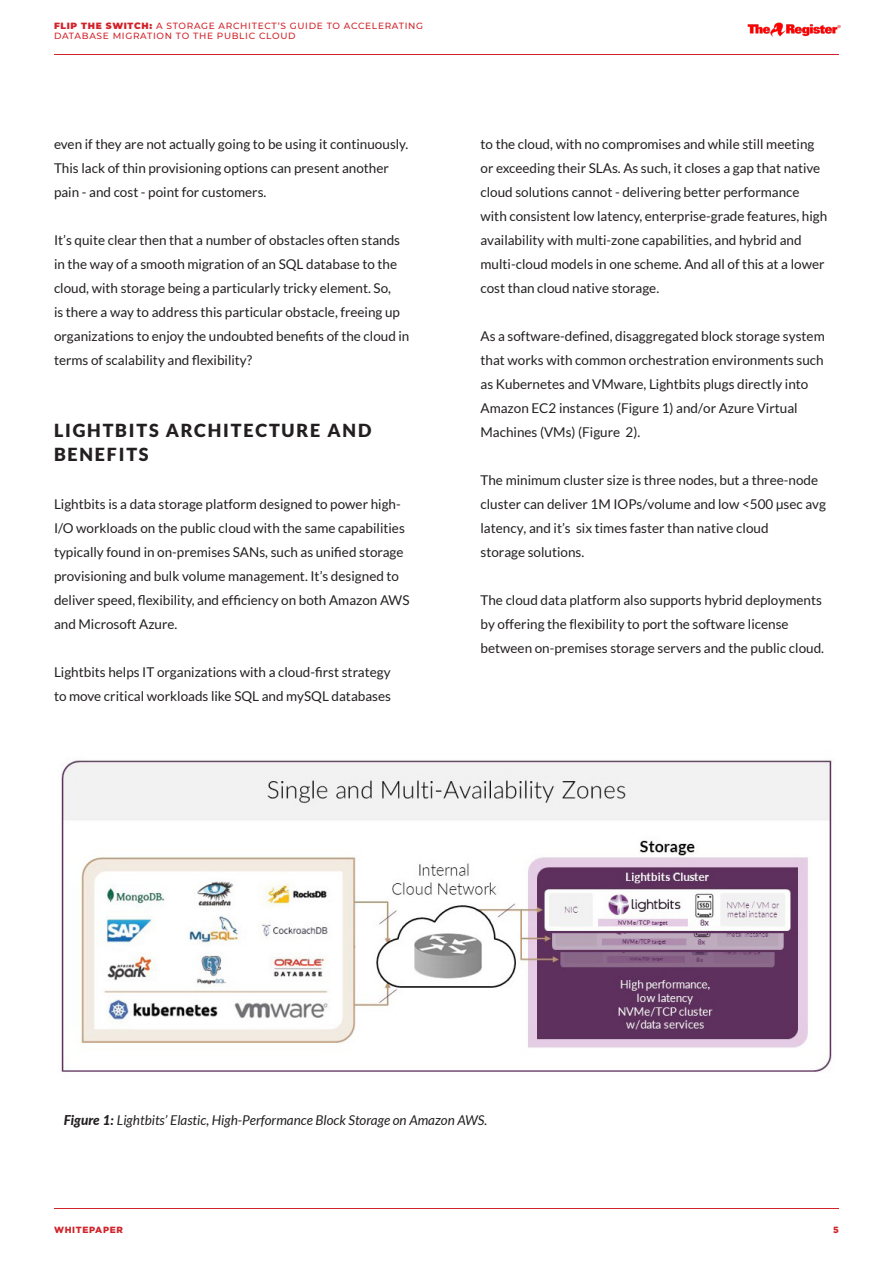
<style>
.page{position:relative;width:893px;height:1263px;background:#fff}
.page>*{position:absolute;margin:0;border:0;box-sizing:border-box;transform-origin:0 0}
.t1{font:900 18px/24px "Lato";letter-spacing:.1em;color:#231f20}
.t2{font:13.5px/24px "Lato";color:#231f20}
.t3{font:italic 13.5px "Lato";color:#231f20}
.t4{font:500 9px/10.8px "Montserrat";letter-spacing:.075em;color:#d1232a}
.t5{font:900 9px "Gotham";letter-spacing:.075em;color:#d1232a}
.s1{font-weight:900}
.s2{font-weight:800}
</style>
<div class="page">
<hr style="left:54px;top:54px;width:785px;height:1px;background:#d1232a">
<hr style="left:54px;top:1208px;width:785px;height:1px;background:#d1232a">
<img style="left:747px;top:22px;width:94px;height:15px">
<img style="left:61px;top:760px;width:771px;height:312px">
<p class="t4" style="left:54px;top:20px;width:371px"><span class="s1">FLIP THE SWITCH:</span> A STORAGE ARCHITECT’S GUIDE TO ACCELERATING<br>DATABASE MIGRATION TO THE PUBLIC CLOUD</p>
<p class="t2" style="left:54px;top:132px;width:356px">even if they are not actually going to be using it continuously.<br>This lack of thin provisioning options can present another pain - and cost - point for customers.</p>
<p class="t2" style="left:54px;top:228px;width:357px">It’s quite clear then that a number of obstacles often stands in the way of a smooth migration of an SQL database to the cloud, with storage being a particularly tricky element. So,<br>is there a way to address this particular obstacle, freeing up organizations to enjoy the undoubted benefits of the cloud in terms of scalability and flexibility?</p>
<p class="t1" style="left:54px;top:418px;width:319px">LIGHTBITS ARCHITECTURE AND<br>BENEFITS</p>
<p class="t2" style="left:54px;top:492px;width:357px">Lightbits is a data storage platform designed to power high-I/O workloads on the public cloud with the same capabilities typically found in on-premises SANs, such as unified storage provisioning and bulk volume management. It’s designed to deliver speed, flexibility, and efficiency on both Amazon AWS and Microsoft Azure.</p>
<p class="t2" style="left:54px;top:660px;width:338px">Lightbits helps IT organizations with a cloud-first strategy to move critical workloads like SQL and mySQL databases</p>
<p class="t2" style="left:480px;top:132px;width:348px">to the cloud, with no compromises and while still meeting or exceeding their SLAs. As such, it closes a gap that native cloud solutions cannot - delivering better performance with consistent low latency, enterprise-grade features, high availability with multi-zone capabilities, and hybrid and multi-cloud models in one scheme. And all of this at a lower cost than cloud native storage.</p>
<p class="t2" style="left:480px;top:324px;width:346px">As a software-defined, disaggregated block storage system that works with common orchestration environments such as Kubernetes and VMware, Lightbits plugs directly into Amazon EC2 instances (Figure 1) and/or Azure Virtual Machines (VMs) (Figure 2).</p>
<p class="t2" style="left:480px;top:468px;width:347px">The minimum cluster size is three nodes, but a three-node cluster can deliver 1M IOPs/volume and low &lt;500 µsec avg latency, and it’s six times faster than native cloud<br>storage solutions.</p>
<p class="t2" style="left:480px;top:588px;width:345px">The cloud data platform also supports hybrid deployments by offering the flexibility to port the software license between on-premises storage servers and the public cloud.</p>
<p class="t3" style="left:64px;top:1112px;width:425px"><span class="s2">Figure 1:</span> Lightbits’ Elastic, High-Performance Block Storage on Amazon AWS.</p>
<p class="t5" style="left:54px;top:1225px;width:70px">WHITEPAPER</p>
<p class="t5" style="left:833px;top:1225px;width:7px">5</p>
</div>
